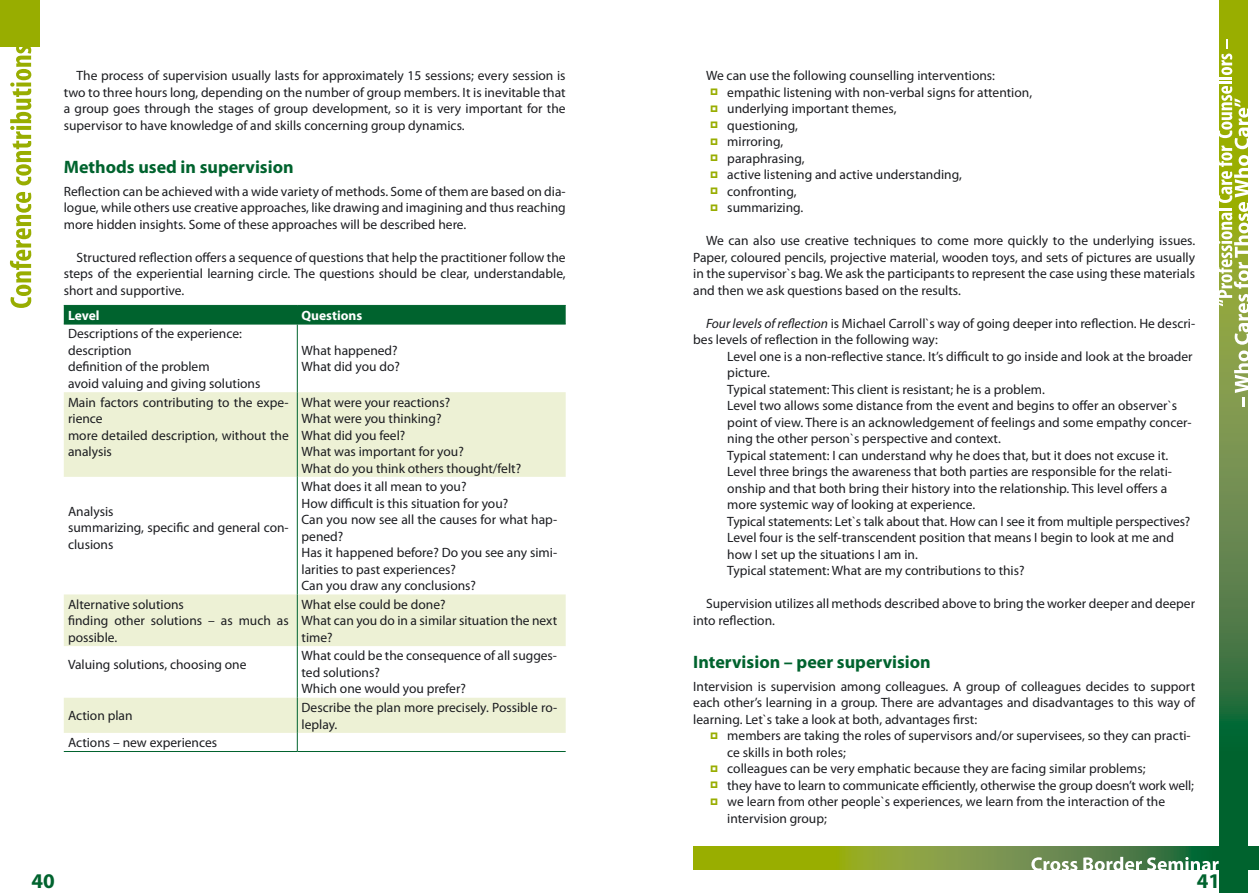
<style>
.page{position:relative;width:1259px;height:893px;background:#fff}
.page>*{position:absolute;margin:0;border:0;box-sizing:border-box;transform-origin:0 0}
.t1{font:700 21px "Myriad Pro";color:#00632e}
.t2{font:700 18px "Myriad Pro";color:#00632e}
.t3{font:13.5px/16.5px "Myriad Pro";color:#1b1c20}
.t4{font:700 13.5px "Myriad Pro";color:#fff}
.s1{font-style:italic}
</style>
<div class="page">
<div style="left:0;top:0;width:39px;height:47px;background:#98ad00"></div>
<svg style="left:10px;top:192px;width:21px;height:116px"></svg>
<svg style="left:10px;top:47px;width:21px;height:138px"></svg>
<svg style="left:1219px;top:0;width:28px;height:893px;background:#497f39"></svg>
<svg style="left:693px;top:846px;width:566px;height:23px;background:#74972c"></svg>
<svg style="left:1031px;top:857px;width:46px;height:13px"></svg>
<svg style="left:1083px;top:857px;width:135px;height:13px"></svg>
<svg style="left:1219px;top:82px;width:29px;height:325px"></svg>
<hr style="left:1217px;top:77px;width:15px;height:3px;background:#fff">
<svg style="left:1221px;top:40px;width:11px;height:35px"></svg>
<svg style="left:64px;top:392px;width:502px;height:341px;fill:#f0f3dd"></svg>
<div style="left:64px;top:305px;width:502px;height:19px;background:#00632e"></div>
<hr style="left:64px;top:324px;width:233px;height:1px;background:#00632e">
<hr style="left:297px;top:324px;width:269px;height:1px;background:#00632e">
<hr style="left:297px;top:324px;width:1px;height:68px;background:#00632e">
<hr style="left:297px;top:392px;width:1px;height:85px;background:#00632e">
<hr style="left:297px;top:477px;width:1px;height:117px;background:#00632e">
<hr style="left:297px;top:594px;width:1px;height:52px;background:#00632e">
<hr style="left:297px;top:646px;width:1px;height:52px;background:#00632e">
<hr style="left:297px;top:698px;width:1px;height:35px;background:#00632e">
<svg style="left:297px;top:733px;width:1px;height:18px"></svg>
<hr style="left:64px;top:751px;width:233px;height:1px;background:#00632e">
<hr style="left:297px;top:751px;width:269px;height:1px;background:#00632e">
<p class="t3" style="left:64px;top:67px;width:503px;text-align:justify;text-indent:13px">The process of supervision usually lasts for approximately 15 sessions; every session is two to three hours long, depending on the number of group members. It is inevitable that a group goes through the stages of group development, so it is very important for the supervisor to have knowledge of and skills concerning group dynamics.</p>
<h2 class="t2" style="left:64px;top:155px;width:231px">Methods used in supervision</h2>
<p class="t3" style="left:64px;top:183px;width:503px;text-align:justify">Reflection can be achieved with a wide variety of methods. Some of them are based on dia&shy;logue, while others use creative approaches, like drawing and imagining and thus reaching more hidden insights. Some of these approaches will be described here.</p>
<p class="t3" style="left:64px;top:249px;width:503px;text-align:justify;text-indent:13px">Structured reflection offers a sequence of questions that help the practitioner follow the steps of the experiential learning circle. The questions should be clear, understandable, short and supportive.</p>
<p class="t4" style="left:68px;top:306px;width:33px">Level</p>
<p class="t4" style="left:301px;top:306px;width:62px">Questions</p>
<p class="t3" style="left:68px;top:325px;width:194px">Descriptions of the experience: description<br>definition of the problem<br>avoid valuing and giving solutions</p>
<p class="t3" style="left:301px;top:342px;width:100px">What happened?<br>What did you do?</p>
<p class="t3" style="left:68px;top:394px;width:222px">Main factors contributing to the expe&shy;rience<br>more detailed description, without the analysis</p>
<p class="t3" style="left:301px;top:394px;width:221px">What were your reactions?<br>What were you thinking?<br>What did you feel?<br>What was important for you?<br>What do you think others thought/felt?</p>
<p class="t3" style="left:68px;top:503px;width:222px">Analysis<br>summarizing, specific and general con&shy;clusions</p>
<p class="t3" style="left:301px;top:478px;width:257px">What does it all mean to you?<br>How difficult is this situation for you?<br>Can you now see all the causes for what hap&shy;pened?<br>Has it happened before? Do you see any simi&shy;larities to past experiences?<br>Can you draw any conclusions?</p>
<p class="t3" style="left:68px;top:596px;width:222px">Alternative solutions<br>finding other solutions – as much as possible.</p>
<p class="t3" style="left:301px;top:596px;width:257px">What else could be done?<br>What can you do in a similar situation the next time?</p>
<p class="t3" style="left:68px;top:656px;width:180px">Valuing solutions, choosing one</p>
<p class="t3" style="left:301px;top:647px;width:257px">What could be the consequence of all sugges&shy;ted solutions?<br>Which one would you prefer?</p>
<p class="t3" style="left:68px;top:707px;width:66px">Action plan</p>
<p class="t3" style="left:301px;top:699px;width:257px">Describe the plan more precisely. Possible ro&shy;leplay.</p>
<p class="t3" style="left:68px;top:734px;width:151px">Actions – new experiences</p>
<p class="t3" style="left:727px;top:67px;width:306px;text-indent:-21px">We can use the following counselling interventions: empathic listening with non-verbal signs for attention, underlying important themes,<br>questioning,<br>mirroring,<br>paraphrasing,<br>active listening and active understanding, confronting,<br>summarizing.</p>
<p class="t3" style="left:693px;top:232px;width:503px;text-align:justify;text-indent:13px">We can also use creative techniques to come more quickly to the underlying issues.<br>Paper, coloured pencils, projective material, wooden toys, and sets of pictures are usually in the supervisor`s bag. We ask the participants to represent the case using these materials and then we ask questions based on the results.</p>
<p class="t3" style="left:693px;top:315px;width:503px;text-indent:13px"><span class="s1">Four levels of reflection</span> is Michael Carroll`s way of going deeper into reflection. He descri&shy;bes levels of reflection in the following way:</p>
<p class="t3" style="left:727px;top:348px;width:467px">Level one is a non-reflective stance. It’s difficult to go inside and look at the broader picture.<br>Typical statement: This client is resistant; he is a problem.<br>Level two allows some distance from the event and begins to offer an observer`s point of view. There is an acknowledgement of feelings and some empathy concer&shy;ning the other person`s perspective and context.<br>Typical statement: I can understand why he does that, but it does not excuse it.<br>Level three brings the awareness that both parties are responsible for the relati&shy;onship and that both bring their history into the relationship. This level offers a more systemic way of looking at experience.<br>Typical statements: Let`s talk about that. How can I see it from multiple perspectives?<br>Level four is the self-transcendent position that means I begin to look at me and how I set up the situations I am in.<br>Typical statement: What are my contributions to this?</p>
<p class="t3" style="left:693px;top:595px;width:503px;text-indent:13px">Supervision utilizes all methods described above to bring the worker deeper and deeper into reflection.</p>
<h2 class="t2" style="left:693px;top:650px;width:239px">Intervision – peer supervision</h2>
<p class="t3" style="left:693px;top:678px;width:503px;text-align:justify">Intervision is supervision among colleagues. A group of colleagues decides to support each other’s learning in a group. There are advantages and disadvantages to this way of learning. Let`s take a look at both, advantages first:</p>
<p class="t3" style="left:727px;top:727px;width:468px">members are taking the roles of supervisors and/or supervisees, so they can practi&shy;ce skills in both roles;<br>colleagues can be very emphatic because they are facing similar problems;<br>they have to learn to communicate efficiently, otherwise the group doesn’t work well; we learn from other people`s experiences, we learn from the interaction of the intervision group;</p>
<h1 class="t1" style="left:32px;top:867px;width:25px">40</h1>
<h1 class="t1" style="left:1196px;top:867px;width:25px">41</h1>
</div>
